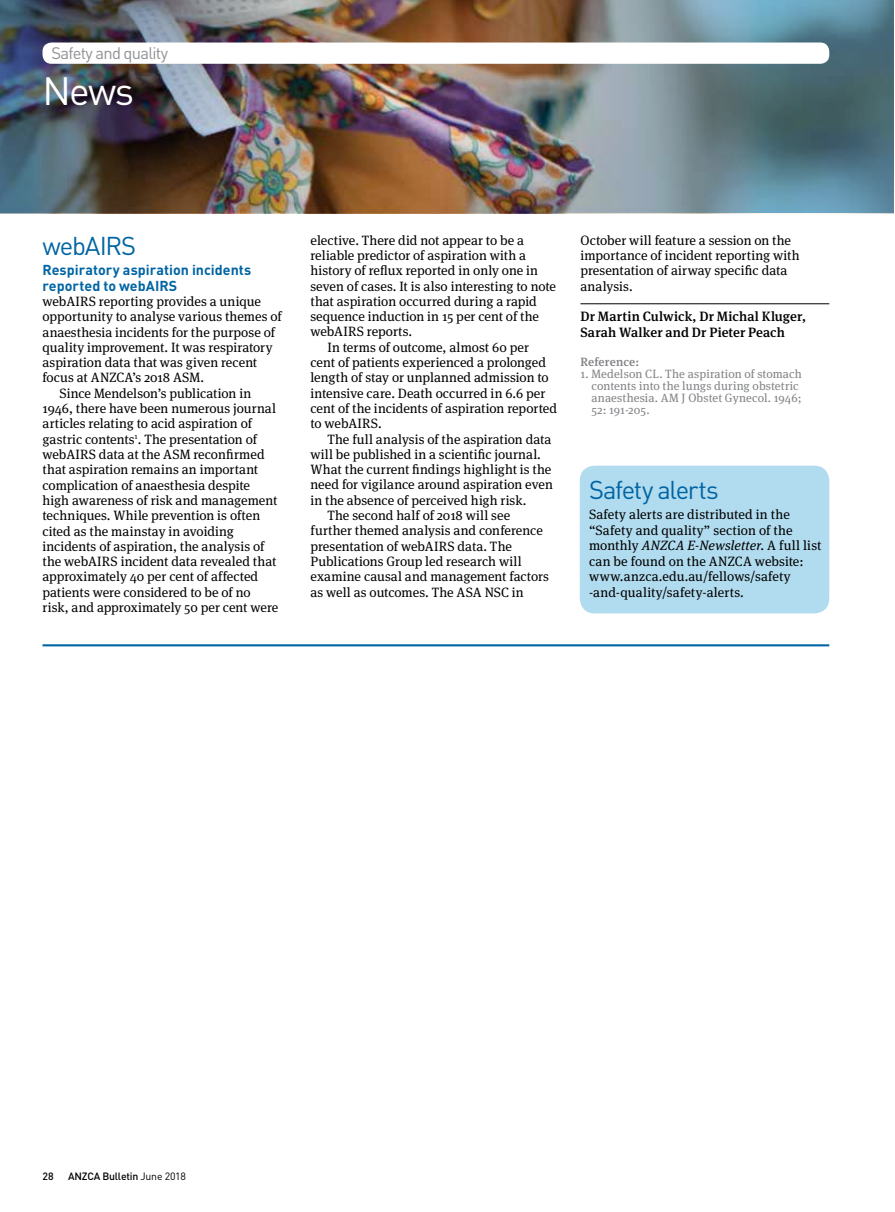
<style>
.page{position:relative;width:895px;height:1212px;background:#fff}
.page>*{position:absolute;margin:0;border:0;box-sizing:border-box;transform-origin:0 0}
.t1{font:39px "DIN";color:#fff}
.t2{font:25.5px "DIN";letter-spacing:-.05em;color:#0065a4}
.t3{font:16.5px "DIN";letter-spacing:-.045em;color:#919195}
.t4{font:700 14.25px/15.9px "DIN";color:#0065a4}
.t5{font:13.5px/15.6px "Meta Serif";color:#000}
.t6{font:500 13.5px/15.6px "Meta Serif";letter-spacing:.01em;color:#000}
.t7{font:12px/12px "Meta Serif";letter-spacing:.005em;color:#808285}
.t8{font:500 12px "Meta Serif";letter-spacing:.01em;color:#808285}
.t9{font:500 10.5px "DIN";letter-spacing:-.02em;color:#000}
.s1{font-style:italic}
.s2{font-weight:400}
</style>
<div class="page">
<div style="left:580px;top:466px;width:249px;height:147px;background:#b1dbee;border-radius:15px"></div>
<hr style="left:580px;top:303px;width:249px;height:1px;background:#000">
<hr style="left:43px;top:644px;width:786px;height:2px;background:#0065a4">
<img style="left:0;top:0;width:893px;height:213px">
<div style="left:43px;top:43px;width:786px;height:21px;background:#fff;border-radius:9px"></div>
<p class="t3" style="left:51px;top:43px;width:118px">Safety and quality</p>
<h1 class="t1" style="left:43px;top:67px;width:93px">News</h1>
<h2 class="t2" style="left:43px;top:229px;width:95px">webAIRS</h2>
<p class="t4" style="left:43px;top:261px;width:210px">Respiratory aspiration incidents reported to webAIRS</p>
<p class="t5" style="left:43px;top:292px;width:220px">webAIRS reporting provides a unique</p>
<p class="t5" style="left:43px;top:307px;width:241px">opportunity to analyse various themes of</p>
<p class="t5" style="left:43px;top:323px;width:234px">anaesthesia incidents for the purpose of</p>
<p class="t5" style="left:43px;top:338px;width:231px">quality improvement. It was respiratory</p>
<p class="t5" style="left:43px;top:353px;width:216px">aspiration data that was given recent</p>
<p class="t5" style="left:43px;top:369px;width:163px">focus at ANZCA’s 2018 ASM.</p>
<p class="t5" style="left:60px;top:384px;width:193px">Since Mendelson’s publication in</p>
<p class="t5" style="left:43px;top:399px;width:235px">1946, there have been numerous journal</p>
<p class="t5" style="left:43px;top:414px;width:211px">articles relating to acid aspiration of</p>
<p class="t5" style="left:43px;top:430px;width:216px">gastric contents<sup>1</sup>. The presentation of</p>
<p class="t5" style="left:43px;top:445px;width:224px">webAIRS data at the ASM reconfirmed</p>
<p class="t5" style="left:43px;top:460px;width:217px">that aspiration remains an important</p>
<p class="t5" style="left:43px;top:476px;width:209px">complication of anaesthesia despite</p>
<p class="t5" style="left:43px;top:491px;width:236px">high awareness of risk and management</p>
<p class="t5" style="left:43px;top:506px;width:219px">techniques. While prevention is often</p>
<p class="t5" style="left:43px;top:522px;width:193px">cited as the mainstay in avoiding</p>
<p class="t5" style="left:43px;top:537px;width:223px">incidents of aspiration, the analysis of</p>
<p class="t5" style="left:43px;top:552px;width:235px">the webAIRS incident data revealed that</p>
<p class="t5" style="left:43px;top:567px;width:217px">approximately 40 per cent of affected</p>
<p class="t5" style="left:43px;top:583px;width:210px">patients were considered to be of no</p>
<p class="t5" style="left:43px;top:598px;width:237px">risk, and approximately 50 per cent were</p>
<p class="t5" style="left:310px;top:231px;width:215px">elective. There did not appear to be a</p>
<p class="t5" style="left:310px;top:246px;width:217px">reliable predictor of aspiration with a</p>
<p class="t5" style="left:310px;top:261px;width:229px">history of reflux reported in only one in</p>
<p class="t5" style="left:310px;top:277px;width:247px">seven of cases. It is also interesting to note</p>
<p class="t5" style="left:310px;top:292px;width:228px">that aspiration occurred during a rapid</p>
<p class="t5" style="left:310px;top:307px;width:230px">sequence induction in 15 per cent of the</p>
<p class="t5" style="left:310px;top:323px;width:103px">webAIRS reports.</p>
<p class="t5" style="left:327px;top:338px;width:203px">In terms of outcome, almost 60 per</p>
<p class="t5" style="left:310px;top:353px;width:237px">cent of patients experienced a prolonged</p>
<p class="t5" style="left:310px;top:368px;width:240px">length of stay or unplanned admission to</p>
<p class="t5" style="left:310px;top:384px;width:236px">intensive care. Death occurred in 6.6 per</p>
<p class="t5" style="left:310px;top:399px;width:248px">cent of the incidents of aspiration reported</p>
<p class="t5" style="left:310px;top:414px;width:73px">to webAIRS.</p>
<p class="t5" style="left:327px;top:430px;width:226px">The full analysis of the aspiration data</p>
<p class="t5" style="left:310px;top:445px;width:232px">will be published in a scientific journal.</p>
<p class="t5" style="left:310px;top:460px;width:242px">What the current findings highlight is the</p>
<p class="t5" style="left:310px;top:476px;width:244px">need for vigilance around aspiration even</p>
<p class="t5" style="left:310px;top:491px;width:217px">in the absence of perceived high risk.</p>
<p class="t5" style="left:327px;top:506px;width:184px">The second half of 2018 will see</p>
<p class="t5" style="left:310px;top:521px;width:234px">further themed analysis and conference</p>
<p class="t5" style="left:310px;top:537px;width:203px">presentation of webAIRS data. The</p>
<p class="t5" style="left:310px;top:552px;width:213px">Publications Group led research will</p>
<p class="t5" style="left:310px;top:567px;width:240px">examine causal and management factors</p>
<p class="t5" style="left:310px;top:583px;width:215px">as well as outcomes. The ASA NSC in</p>
<p class="t5" style="left:580px;top:231px;width:221px">October will feature a session on the importance of incident reporting with presentation of airway specific data analysis.</p>
<p class="t6" style="left:580px;top:307px;width:227px">Dr Martin Culwick, Dr Michal Kluger,<br>Sarah Walker and Dr Pieter Peach</p>
<p class="t8" style="left:580px;top:352px;width:60px">Reference:</p>
<p class="t7" style="left:591px;top:366px;width:212px;text-indent:-11px">1. Medelson CL. The aspiration of stomach contents into the lungs during obstetric anaesthesia. AM J Obstet Gynecol. 1946; 52: 191-205.</p>
<h2 class="t2" style="left:589px;top:474px;width:131px">Safety alerts</h2>
<p class="t5" style="left:589px;top:505px;width:234px">Safety alerts are distributed in the “Safety and quality” section of the monthly <span class="s1">ANZCA E-Newsletter</span>. A full list can be found on the ANZCA website: www.anzca.edu.au/fellows/safety -and-quality/safety-alerts.</p>
<p class="t9" style="left:43px;top:1169px;width:13px">28</p>
<p class="t9" style="left:68px;top:1169px;width:120px">ANZCA Bulletin <span class="s2">June 2018</span></p>
</div>
